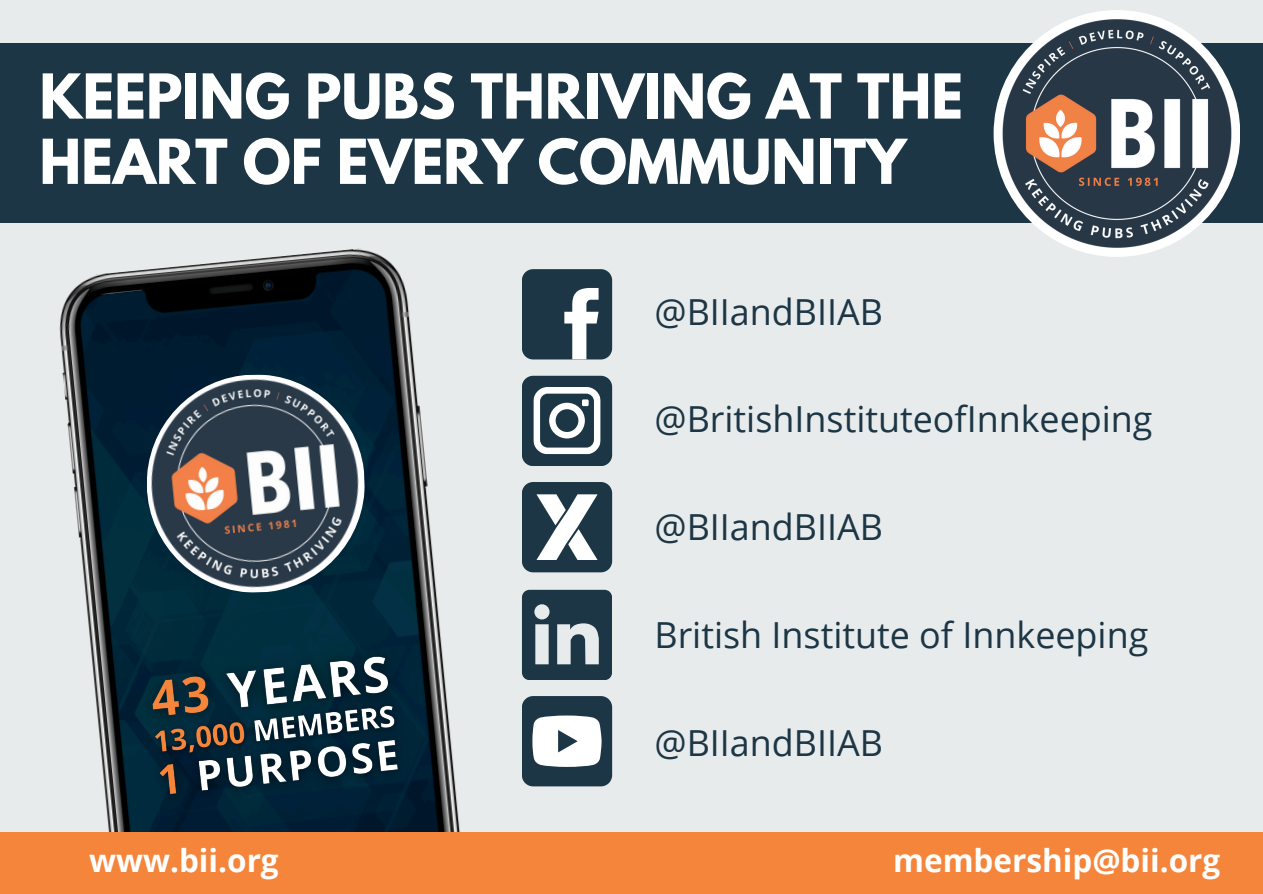
<style>
.page{position:relative;width:1263px;height:894px;background:#fff}
.page>*{position:absolute;margin:0;border:0;box-sizing:border-box;transform-origin:0 0}
.t1{font:700 54.75px/65.2px "League Spartan";color:#fff}
.t2{font:35.85px "Open Sans";color:#1c3645}
.t3{font:700 31.5px "Open Sans";color:#fff}
</style>
<div class="page">
<div style="left:0;top:0;width:1263px;height:893px;background:#e8ebec"></div>
<div style="left:0;top:44px;width:1263px;height:179px;background:#1c3645"></div>
<img style="left:999px;top:15px;width:236px;height:237px">
<img style="left:59px;top:248px;width:401px;height:584px">
<img style="left:139px;top:366px;width:233px;height:234px">
<img style="left:127px;top:634px;width:286px;height:108px">
<img style="left:140px;top:692px;width:269px;height:29px">
<img style="left:140px;top:721px;width:278px;height:95px">
<div style="left:0;top:832px;width:1263px;height:61px;background:#f5853b"></div>
<svg style="left:522px;top:589px;width:90px;height:90px"></svg>
<svg style="left:522px;top:375px;width:90px;height:91px;background:#596c77"></svg>
<div style="left:582px;top:399px;width:7px;height:7px;background:#fff"></div>
<svg style="left:522px;top:482px;width:90px;height:90px;background:#5d6f7a"></svg>
<svg style="left:522px;top:696px;width:90px;height:90px;background:#74848d"></svg>
<svg style="left:522px;top:269px;width:90px;height:90px;background:#445965"></svg>
<h1 class="t1" style="left:39px;top:71px;width:925px">KEEPING PUBS THRIVING AT THE<br>HEART OF EVERY COMMUNITY</h1>
<p class="t2" style="left:654px;top:286px;width:230px">@BIIandBIIAB</p>
<p class="t2" style="left:654px;top:394px;width:500px">@BritishInstituteofInnkeeping</p>
<p class="t2" style="left:654px;top:501px;width:230px">@BIIandBIIAB</p>
<p class="t2" style="left:654px;top:609px;width:495px">British Institute of Innkeeping</p>
<h4 class="t2" style="left:654px;top:717px;width:230px">@BIIandBIIAB</h4>
<p class="t3" style="left:89px;top:838px;width:191px">www.bii.org</p>
<h4 class="t3" style="left:893px;top:838px;width:328px">membership@bii.org</h4>
</div>
